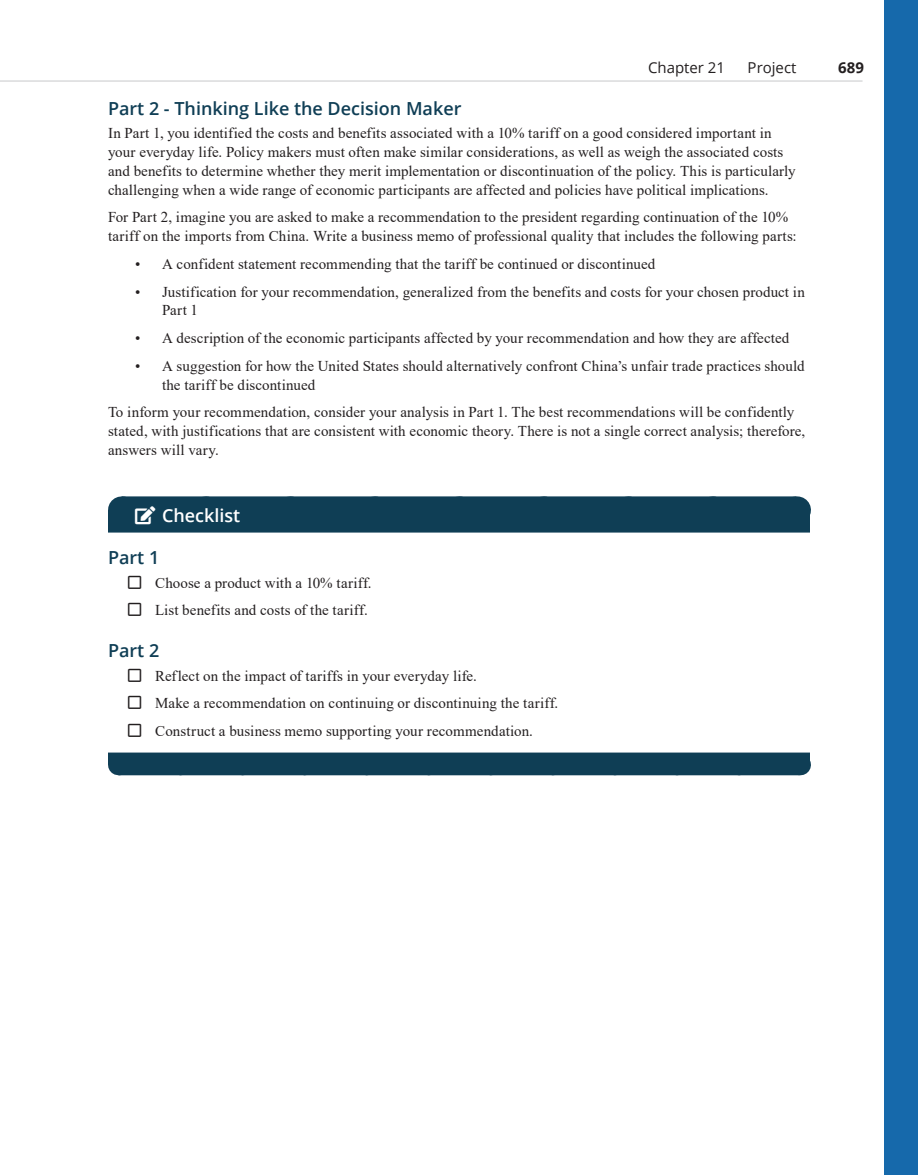
<style>
.page{position:relative;width:918px;height:1175px;background:#fff}
.page>*{position:absolute;margin:0;border:0;box-sizing:border-box;transform-origin:0 0}
.h3_-_Heading_Level_3{font:600 18px "Open Sans";color:#0f3e55}
.t1{font:600 18px "Open Sans";color:#fff}
.p_-_Body_Text{font:15px/18.8px "Times New Roman";letter-spacing:.005em;color:#231f20}
.t2{font:15px "Open Sans";color:#231f20}
.t3{font:700 15px "Open Sans";color:#231f20}
</style>
<div class="page">
<div style="left:884px;top:0;width:34px;height:1174px;background:#1669ab"></div>
<div style="left:122px;top:496px;width:674px;height:27px;background:#0f3e55"></div>
<svg style="left:206px;top:496px;width:548px;height:1px"></svg>
<svg style="left:796px;top:496px;width:1px;height:14px"></svg>
<div style="left:108px;top:510px;width:702px;height:22px;background:#0f3e55"></div>
<div style="left:108px;top:752px;width:702px;height:12px;background:#0f3e55"></div>
<div style="left:118px;top:754px;width:682px;height:21px;background:#0f3e55"></div>
<hr style="left:0;top:81px;width:863px;height:1px;background:#c7c8ca">
<p class="t2" style="left:648px;top:58px;width:79px">Chapter 21</p>
<p class="t2" style="left:748px;top:58px;width:50px">Project</p>
<p class="t3" style="left:838px;top:57px;width:27px">689</p>
<h3 class="h3_-_Heading_Level_3" style="left:108px;top:96px;width:355px">Part 2 - Thinking Like the Decision Maker</h3>
<p class="p_-_Body_Text" style="left:108px;top:123px;width:689px">In Part 1, you identified the costs and benefits associated with a 10% tariff on a good considered important in your everyday life. Policy makers must often make similar considerations, as well as weigh the associated costs and benefits to determine whether they merit implementation or discontinuation of the policy. This is particularly challenging when a wide range of economic participants are affected and policies have political implications.</p>
<p class="p_-_Body_Text" style="left:108px;top:207px;width:690px">For Part 2, imagine you are asked to make a recommendation to the president regarding continuation of the 10% tariff on the imports from China. Write a business memo of professional quality that includes the following parts:</p>
<p class="p_-_Body_Text" style="left:135px;top:254px;width:522px">• A confident statement recommending that the tariff be continued or discontinued</p>
<p class="p_-_Body_Text" style="left:162px;top:282px;width:644px;text-indent:-27px">• Justification for your recommendation, generalized from the benefits and costs for your chosen product in<br>Part 1</p>
<p class="p_-_Body_Text" style="left:135px;top:328px;width:656px">• A description of the economic participants affected by your recommendation and how they are affected</p>
<p class="p_-_Body_Text" style="left:162px;top:356px;width:644px;text-indent:-27px">• A suggestion for how the United States should alternatively confront China’s unfair trade practices should the tariff be discontinued</p>
<p class="p_-_Body_Text" style="left:108px;top:402px;width:699px">To inform your recommendation, consider your analysis in Part 1. The best recommendations will be confidently stated, with justifications that are consistent with economic theory. There is not a single correct analysis; therefore, answers will vary.</p>
<p class="t1" style="left:162px;top:503px;width:80px">Checklist</p>
<h3 class="h3_-_Heading_Level_3" style="left:108px;top:545px;width:53px">Part 1</h3>
<p class="p_-_Body_Text" style="left:155px;top:572px;width:218px">Choose a product with a 10% tariff.</p>
<p class="p_-_Body_Text" style="left:155px;top:600px;width:214px">List benefits and costs of the tariff.</p>
<h3 class="h3_-_Heading_Level_3" style="left:108px;top:638px;width:53px">Part 2</h3>
<p class="p_-_Body_Text" style="left:155px;top:665px;width:323px">Reflect on the impact of tariffs in your everyday life.</p>
<p class="p_-_Body_Text" style="left:155px;top:693px;width:405px">Make a recommendation on continuing or discontinuing the tariff.</p>
<p class="p_-_Body_Text" style="left:155px;top:721px;width:379px">Construct a business memo supporting your recommendation.</p>
</div>
